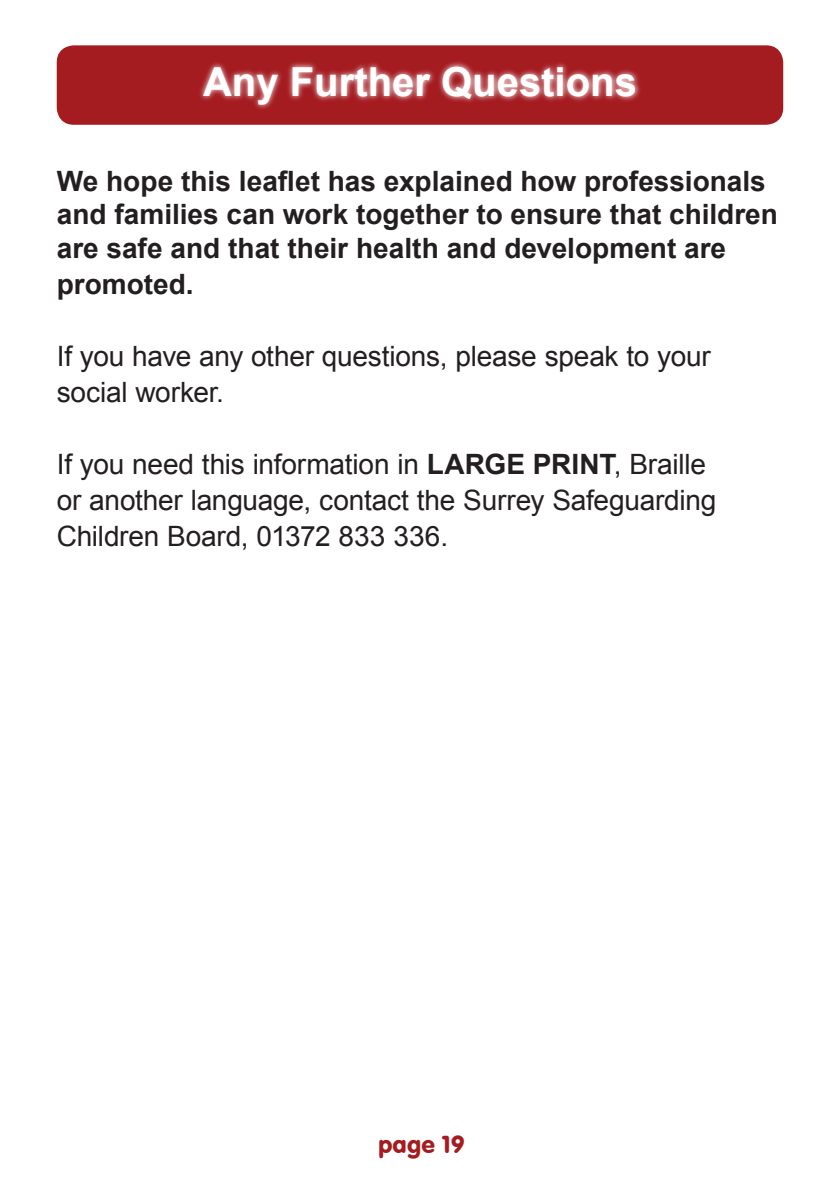
<style>
.page{position:relative;width:840px;height:1191px;background:#fff}
.page>*{position:absolute;margin:0;border:0;box-sizing:border-box;transform-origin:0 0}
.t1{font:700 40px "Arial";color:#fff}
.t2{font:28px/36px "Arial";letter-spacing:-.01em;color:#231f20}
.t3{font:700 28px/34.4px "Arial";color:#231f20}
.t4{font:24px "VAG Rounded BT";color:#a41b20}
.s1{font-weight:700}
</style>
<div class="page">
<div style="left:57px;top:45px;width:725px;height:80px;background:#a41b20"></div>
<svg style="left:197px;top:59px;width:444px;height:53px;background:#b64a4e"></svg>
<h1 class="t1" style="left:203px;top:56px;width:435px">Any Further Questions</h1>
<p class="t3" style="left:57px;top:164px;width:722px">We hope this leaflet has explained how professionals and families can work together to ensure that children are safe and that their health and development are promoted.</p>
<p class="t2" style="left:57px;top:338px;width:655px">If you have any other questions, please speak to your social worker.</p>
<p class="t2" style="left:57px;top:446px;width:660px">If you need this information in <span class="s1">LARGE PRINT</span>, Braille or another language, contact the Surrey Safeguarding<br>Children Board, 01372 833 336.</p>
<p class="t4" style="left:378px;top:1128px;width:88px">page 19</p>
</div>
